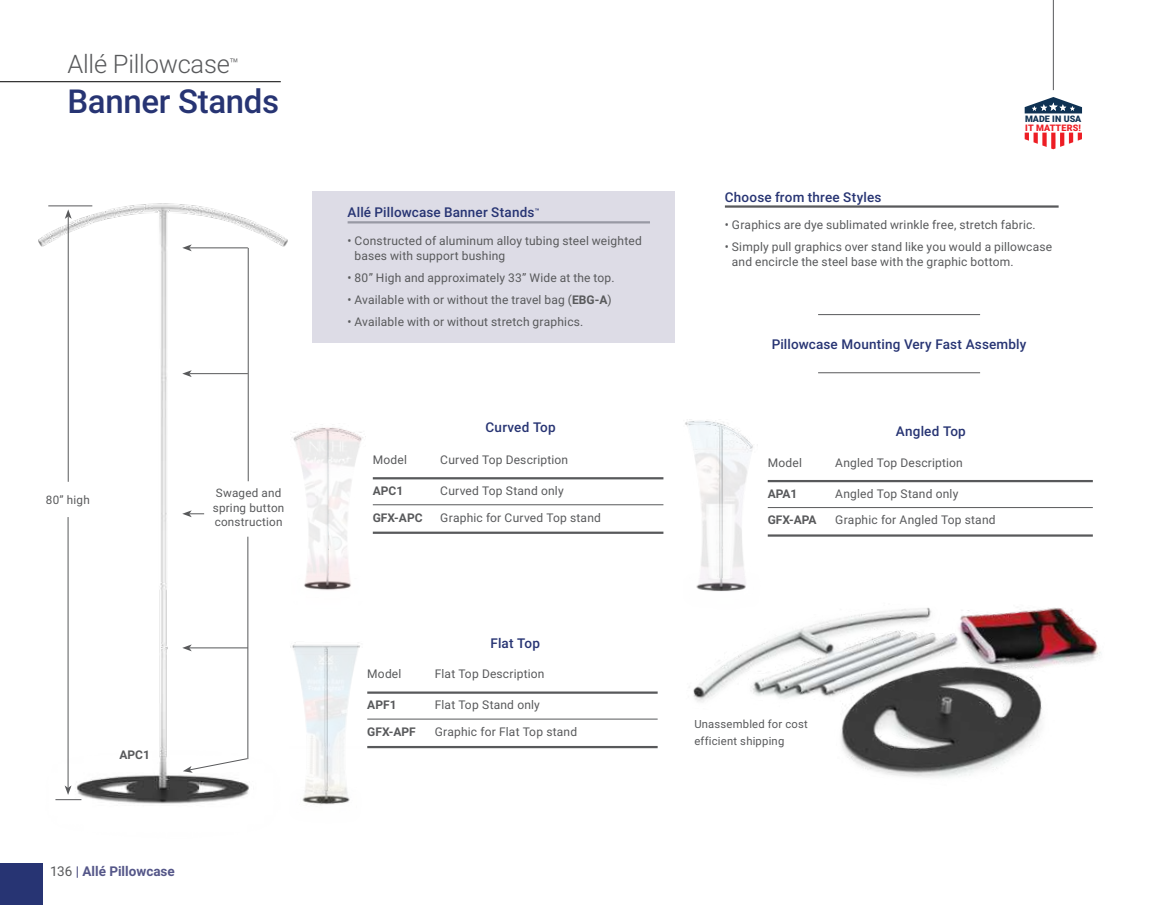
<style>
.page{position:relative;width:1161px;height:905px;background:#fff}
.page>*{position:absolute;margin:0;border:0;box-sizing:border-box;transform-origin:0 0}
.t1{font:500 33px "Roboto";letter-spacing:-.01em;color:#273473}
.t2{font:300 25.5px "Roboto";letter-spacing:-.01em;color:#58595b}
.t3{font:500 13.5px "Roboto";letter-spacing:.015em;color:#273473}
.t4{font:700 13.5px "Roboto";color:#555789}
.t5{font:12px/15px "Roboto";letter-spacing:.015em;color:#58595b}
.t6{font:700 12px "Roboto";color:#58595b}
.t7{font:11.7px/14.5px "Roboto";letter-spacing:.02em;color:#58595b}
.t8{font:11.25px/16.5px "Roboto";letter-spacing:.02em;color:#58595b}
.t9{font:900 9px "Roboto";letter-spacing:.02em;color:#ed1d24}
.t10{font:900 9px "Roboto";letter-spacing:.005em;color:#0f3253}
.s1{font-weight:400;color:#58595b}
.s2{font-weight:700}
</style>
<div class="page">
<div style="left:0;top:863px;width:42px;height:41px;background:#273473"></div>
<img style="left:38px;top:203px;width:250px;height:601px">
<hr style="left:0;top:81px;width:281px;height:1px;background:#000">
<div style="left:312px;top:191px;width:363px;height:152px;background:#dddce6"></div>
<hr style="left:348px;top:221px;width:302px;height:2px;background:#58595b">
<hr style="left:725px;top:205px;width:334px;height:3px;background:#58595b">
<img style="left:292px;top:427px;width:74px;height:163px">
<hr style="left:373px;top:477px;width:290px;height:2px;background:#58595b">
<hr style="left:373px;top:504px;width:290px;height:1px;background:#58595b">
<hr style="left:373px;top:531px;width:290px;height:3px;background:#58595b">
<img style="left:685px;top:419px;width:68px;height:153px">
<hr style="left:768px;top:480px;width:325px;height:2px;background:#58595b">
<hr style="left:768px;top:507px;width:325px;height:1px;background:#58595b">
<hr style="left:768px;top:534px;width:325px;height:2px;background:#58595b">
<img style="left:290px;top:642px;width:70px;height:163px">
<hr style="left:367px;top:691px;width:291px;height:2px;background:#58595b">
<hr style="left:367px;top:718px;width:291px;height:1px;background:#58595b">
<hr style="left:367px;top:746px;width:291px;height:2px;background:#58595b">
<img style="left:693px;top:572px;width:408px;height:206px">
<hr style="left:818px;top:314px;width:162px;height:1px;background:#58595b">
<hr style="left:818px;top:372px;width:162px;height:1px;background:#58595b">
<hr style="left:68px;top:216px;width:1px;height:266px;background:#58595b">
<svg style="left:65px;top:209px;width:7px;height:10px"></svg>
<hr style="left:68px;top:517px;width:1px;height:270px;background:#58595b">
<hr style="left:48px;top:205px;width:44px;height:1px;background:#58595b">
<svg style="left:55px;top:785px;width:26px;height:15px"></svg>
<hr style="left:189px;top:373px;width:59px;height:1px;background:#58595b">
<svg style="left:182px;top:370px;width:10px;height:7px"></svg>
<hr style="left:189px;top:247px;width:59px;height:1px;background:#58595b">
<svg style="left:182px;top:244px;width:10px;height:7px"></svg>
<hr style="left:248px;top:248px;width:1px;height:233px;background:#58595b">
<hr style="left:189px;top:647px;width:59px;height:1px;background:#58595b">
<svg style="left:182px;top:644px;width:10px;height:7px"></svg>
<svg style="left:182px;top:510px;width:22px;height:7px"></svg>
<svg style="left:183px;top:757px;width:65px;height:15px"></svg>
<hr style="left:248px;top:536px;width:1px;height:223px;background:#58595b">
<hr style="left:1053px;top:0;width:1px;height:90px;background:#58595b">
<svg style="left:1025px;top:133px;width:57px;height:16px"></svg>
<svg style="left:1025px;top:97px;width:57px;height:16px"></svg>
<h2 class="t2" style="left:68px;top:49px;width:173px">Allé Pillowcase<sup>™</sup></h2>
<h1 class="t1" style="left:68px;top:88px;width:213px">Banner Stands</h1>
<p class="t7" style="left:46px;top:493px;width:45px">80” high</p>
<p class="t7" style="left:213px;top:486px;width:73px">Swaged and spring button construction</p>
<p class="t6" style="left:119px;top:749px;width:32px">APC1</p>
<p class="t4" style="left:50px;top:865px;width:126px"><span class="s1">136</span> | Allé Pillowcase</p>
<p class="t3" style="left:348px;top:207px;width:194px">Allé Pillowcase Banner Stands<sup>™</sup></p>
<p class="t5" style="left:355px;top:234px;width:289px;text-indent:-7px">• Constructed of aluminum alloy tubing steel weighted bases with support bushing</p>
<p class="t5" style="left:348px;top:271px;width:268px">• 80” High and approximately 33” Wide at the top.</p>
<p class="t5" style="left:348px;top:293px;width:265px">• Available with or without the travel bag (<span class="s2">EBG-A</span>)</p>
<p class="t5" style="left:348px;top:314px;width:237px">• Available with or without stretch graphics.</p>
<p class="t3" style="left:486px;top:421px;width:72px">Curved Top</p>
<p class="t5" style="left:373px;top:453px;width:36px">Model</p>
<p class="t5" style="left:440px;top:453px;width:129px">Curved Top Description</p>
<p class="t6" style="left:373px;top:486px;width:32px">APC1</p>
<p class="t5" style="left:440px;top:484px;width:125px">Curved Top Stand only</p>
<p class="t6" style="left:373px;top:512px;width:51px">GFX-APC</p>
<p class="t5" style="left:440px;top:510px;width:162px">Graphic for Curved Top stand</p>
<p class="t3" style="left:490px;top:637px;width:51px">Flat Top</p>
<p class="t5" style="left:367px;top:667px;width:36px">Model</p>
<p class="t5" style="left:435px;top:667px;width:111px">Flat Top Description</p>
<p class="t6" style="left:367px;top:700px;width:31px">APF1</p>
<p class="t5" style="left:435px;top:698px;width:107px">Flat Top Stand only</p>
<p class="t6" style="left:367px;top:726px;width:50px">GFX-APF</p>
<p class="t5" style="left:435px;top:725px;width:144px">Graphic for Flat Top stand</p>
<p class="t10" style="left:1025px;top:114px;width:58px">MADE IN USA</p>
<p class="t9" style="left:1025px;top:122px;width:57px">IT MATTERS!</p>
<p class="t3" style="left:725px;top:191px;width:158px">Choose from three Styles</p>
<p class="t5" style="left:725px;top:218px;width:312px">• Graphics are dye sublimated wrinkle free, stretch fabric.</p>
<p class="t5" style="left:732px;top:240px;width:322px;text-indent:-7px">• Simply pull graphics over stand like you would a pillowcase and encircle the steel base with the graphic bottom.</p>
<p class="t3" style="left:772px;top:339px;width:256px">Pillowcase Mounting Very Fast Assembly</p>
<p class="t3" style="left:896px;top:425px;width:71px">Angled Top</p>
<p class="t5" style="left:768px;top:456px;width:36px">Model</p>
<p class="t5" style="left:835px;top:456px;width:129px">Angled Top Description</p>
<p class="t6" style="left:768px;top:489px;width:31px">APA1</p>
<p class="t5" style="left:835px;top:487px;width:125px">Angled Top Stand only</p>
<p class="t6" style="left:768px;top:515px;width:50px">GFX-APA</p>
<p class="t5" style="left:835px;top:513px;width:162px">Graphic for Angled Top stand</p>
<p class="t8" style="left:694px;top:717px;width:115px">Unassembled for cost efficient shipping</p>
</div>
